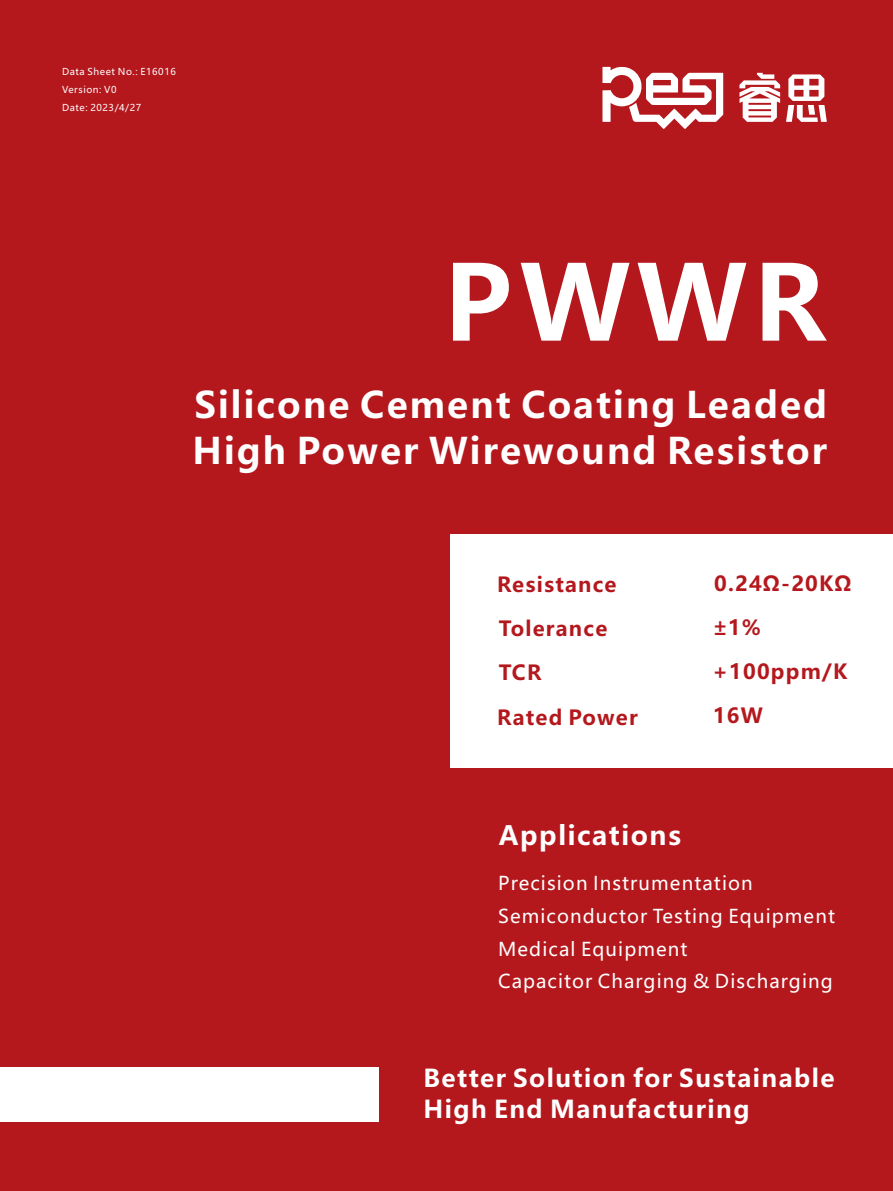
<style>
.page{position:relative;width:893px;height:1191px;background:#b4181d}
.page>*{position:absolute;margin:0;border:0;box-sizing:border-box;transform-origin:0 0}
.t1{font:700 102.9px "Microsoft Ya Hei";color:#fff}
.t2{font:700 36px/45.8px "Microsoft Ya Hei";letter-spacing:.06em;color:#fff}
.t3{font:700 26.25px "Microsoft Ya Hei";letter-spacing:.06em;color:#fff}
.t4{font:700 24.3px/30.9px "Microsoft Ya Hei";letter-spacing:.06em;color:#fff}
.t5{font:700 20.55px/44.1px "Microsoft Ya Hei";letter-spacing:.06em;color:#b4181d}
.t6{font:18.75px/32.8px "Microsoft Ya Hei";letter-spacing:.06em;color:#fff}
.t7{font:9.45px/18.3px "Microsoft Ya Hei";letter-spacing:.06em;color:#fff}
</style>
<div class="page">
<svg style="left:602px;top:66px;width:121px;height:63px"></svg>
<svg style="left:786px;top:74px;width:41px;height:48px"></svg>
<svg style="left:739px;top:73px;width:41px;height:49px"></svg>
<div style="left:450px;top:535px;width:443px;height:232px;background:#fff"></div>
<div style="left:0;top:1067px;width:378px;height:54px;background:#fff"></div>
<p class="t7" style="left:62px;top:63px;width:115px">Data Sheet No.: E16016<br>Version: V0<br>Date: 2023/4/27</p>
<h1 class="t1" style="left:444px;top:257px;width:383px">PWWR</h1>
<h2 class="t2" style="left:192px;top:385px;width:636px">Silicone Cement Coating Leaded<br>High Power Wirewound Resistor</h2>
<p class="t5" style="left:497px;top:564px;width:142px">Resistance<br>Tolerance<br>TCR<br>Rated Power</p>
<p class="t5" style="left:712px;top:563px;width:141px">0.24Ω-20KΩ ±1% +100ppm/K<br>16W</p>
<h3 class="t3" style="left:499px;top:823px;width:184px">Applications</h3>
<p class="t6" style="left:498px;top:868px;width:338px">Precision Instrumentation<br>Semiconductor Testing Equipment<br>Medical Equipment<br>Capacitor Charging &amp; Discharging</p>
<p class="t4" style="left:424px;top:1065px;width:413px">Better Solution for Sustainable<br>High End Manufacturing</p>
</div>
